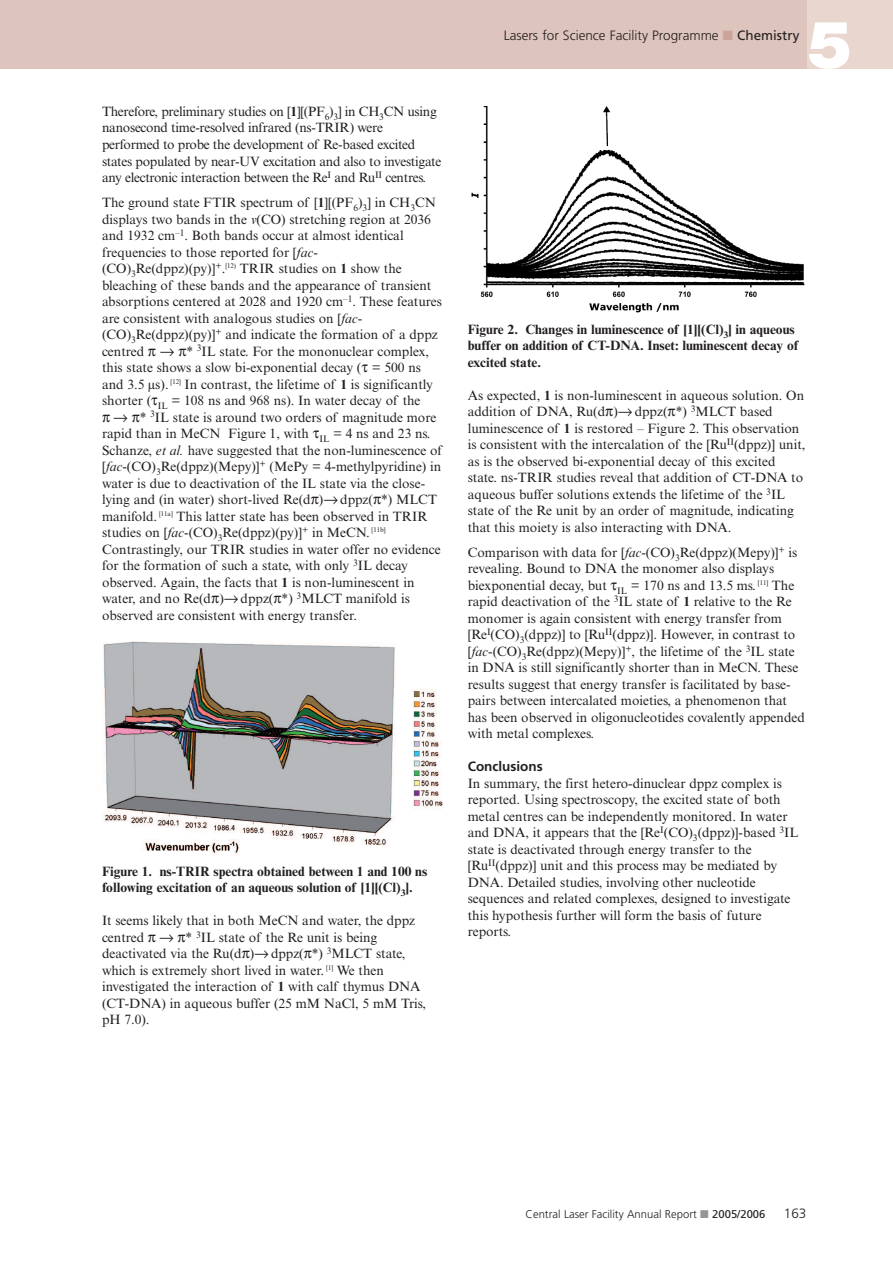
<style>
.page{position:relative;width:893px;height:1263px;background:#fff}
.page>*{position:absolute;margin:0;border:0;box-sizing:border-box;transform-origin:0 0}
.t1{font:900 66px "Helvetica Neue";color:#fff}
.t2{font:13.5px/16.5px "Times NRMT";color:#231f20}
.t3{font:13.5px/16.5px "Times NRMT";letter-spacing:-.02em;color:#231f20}
.t4{font:700 13.5px/16.5px "Times NRMT";color:#231f20}
.t5{font:300 13.5px "Frutiger";color:#231f20}
.t6{font:700 13.5px "Frutiger";color:#231f20}
.t7{font:300 11.25px "Frutiger";color:#231f20}
.s1{font-weight:700}
.s2{font-style:italic}
.s3{color:#cba39a}
.s4{font-weight:400}
.s5{color:#939598}
</style>
<div class="page">
<div style="left:2px;top:0;width:806px;height:68px;background:#ddc4bc"></div>
<div style="left:808px;top:0;width:85px;height:68px;background:#e9d6cf"></div>
<hr style="left:0;top:0;width:1px;height:68px;background:#ddc4bc">
<img style="left:102px;top:641px;width:340px;height:215px">
<img style="left:471px;top:106px;width:334px;height:207px">
<p class="t3" style="left:102px;top:105px;width:341px">Therefore, preliminary studies on [<span class="s1">1</span>][(PF<sub>6</sub>)<sub>3</sub>] in CH<sub>3</sub>CN using nanosecond time-resolved infrared (ns-TRIR) were performed to probe the development of Re-based excited states populated by near-UV excitation and also to investigate any electronic interaction between the Re<sup>I</sup> and Ru<sup>II</sup> centres.</p>
<p class="t2" style="left:102px;top:196px;width:341px">The ground state FTIR spectrum of [<span class="s1">1</span>][(PF<sub>6</sub>)<sub>3</sub>] in CH<sub>3</sub>CN displays two bands in the <span class="s2">v</span>(CO) stretching region at 2036 and 1932 cm<sup>–1</sup>. Both bands occur at almost identical frequencies to those reported for [<span class="s2">fac-</span>(CO)<sub>3</sub>Re(dppz)(py)]<sup>+</sup>.<sup>[12)</sup> TRIR studies on <span class="s1">1</span> show the bleaching of these bands and the appearance of transient absorptions centered at 2028 and 1920 cm<sup>–1</sup>. These features are consistent with analogous studies on [<span class="s2">fac-</span>(CO)<sub>3</sub>Re(dppz)(py)]<sup>+</sup> and indicate the formation of a dppz centred → * <sup>3</sup>IL state. For the mononuclear complex, this state shows a slow bi-exponential decay ( = 500 ns and 3.5 µs). <sup>[12]</sup> In contrast, the lifetime of <span class="s1">1</span> is significantly shorter ( <sub>IL</sub> = 108 ns and 968 ns). In water decay of the</p>
<p class="t2" style="left:102px;top:410px;width:341px;text-indent:11px">→ * <sup>3</sup>IL state is around two orders of magnitude more rapid than in MeCN Figure 1, with <sub>IL</sub> = 4 ns and 23 ns.<br>Schanze, <span class="s2">et al.</span> have suggested that the non-luminescence of [<span class="s2">fac-</span>(CO)<sub>3</sub>Re(dppz)(Mepy)]<sup>+</sup> (MePy = 4-methylpyridine) in water is due to deactivation of the IL state via the close&shy;lying and (in water) short-lived Re(d )→dppz( *) MLCT manifold. <sup>[11a]</sup> This latter state has been observed in TRIR studies on [<span class="s2">fac-</span>(CO)<sub>3</sub>Re(dppz)(py)]<sup>+</sup> in MeCN. <sup>[11b] </sup>Contrastingly, our TRIR studies in water offer no evidence for the formation of such a state, with only <sup>3</sup>IL decay observed. Again, the facts that <span class="s1">1</span> is non-luminescent in water, and no Re(d )→dppz( *) <sup>3</sup>MLCT manifold is observed are consistent with energy transfer.</p>
<p class="t4" style="left:102px;top:864px;width:327px">Figure 1. ns-TRIR spectra obtained between 1 and 100 ns following excitation of an aqueous solution of [1][(Cl)<sub>3</sub>].</p>
<p class="t2" style="left:102px;top:914px;width:325px">It seems likely that in both MeCN and water, the dppz centred → * <sup>3</sup>IL state of the Re unit is being deactivated via the Ru(d )→dppz( *) <sup>3</sup>MLCT state, which is extremely short lived in water. <sup>[1]</sup> We then investigated the interaction of <span class="s1">1</span> with calf thymus DNA (CT-DNA) in aqueous buffer (25 mM NaCl, 5 mM Tris, pH 7.0).</p>
<p class="t5" style="left:504px;top:30px;width:297px">Lasers for Science Facility Programme <span class="s3">■</span> <span class="s4">Chemistry</span></p>
<h1 class="t1" style="left:808px;top:21px;width:46px">5</h1>
<p class="t4" style="left:468px;top:322px;width:332px">Figure 2. Changes in luminescence of [1][(Cl)<sub>3</sub>] in aqueous buffer on addition of CT-DNA. Inset: luminescent decay of excited state.</p>
<p class="t2" style="left:468px;top:388px;width:339px">As expected, <span class="s1">1</span> is non-luminescent in aqueous solution. On addition of DNA, Ru(d )→dppz( *) <sup>3</sup>MLCT based luminescence of <span class="s1">1</span> is restored – Figure 2. This observation is consistent with the intercalation of the [Ru<sup>II</sup>(dppz)] unit, as is the observed bi-exponential decay of this excited state. ns-TRIR studies reveal that addition of CT-DNA to aqueous buffer solutions extends the lifetime of the <sup>3</sup>IL state of the Re unit by an order of magnitude, indicating that this moiety is also interacting with DNA.</p>
<p class="t2" style="left:468px;top:545px;width:339px">Comparison with data for [<span class="s2">fac-</span>(CO)<sub>3</sub>Re(dppz)(Mepy)]<sup>+</sup> is revealing. Bound to DNA the monomer also displays biexponential decay, but <sub>IL</sub> = 170 ns and 13.5 ms. <sup>[11]</sup> The rapid deactivation of the <sup>3</sup>IL state of <span class="s1">1</span> relative to the Re monomer is again consistent with energy transfer from [Re<sup>I</sup>(CO)<sub>3</sub>(dppz)] to [Ru<sup>II</sup>(dppz)]. However, in contrast to [<span class="s2">fac-</span>(CO)<sub>3</sub>Re(dppz)(Mepy)]<sup>+</sup>, the lifetime of the <sup>3</sup>IL state in DNA is still significantly shorter than in MeCN. These results suggest that energy transfer is facilitated by base&shy;pairs between intercalated moieties, a phenomenon that has been observed in oligonucleotides covalently appended with metal complexes.</p>
<p class="t6" style="left:468px;top:761px;width:76px">Conclusions</p>
<p class="t2" style="left:468px;top:776px;width:332px">In summary, the first hetero-dinuclear dppz complex is reported. Using spectroscopy, the excited state of both metal centres can be independently monitored. In water and DNA, it appears that the [Re<sup>I</sup>(CO)<sub>3</sub>(dppz)]-based <sup>3</sup>IL state is deactivated through energy transfer to the [Ru<sup>II</sup>(dppz)] unit and this process may be mediated by DNA. Detailed studies, involving other nucleotide sequences and related complexes, designed to investigate this hypothesis further will form the basis of future reports.</p>
<p class="t7" style="left:526px;top:1210px;width:241px">Central Laser Facility Annual Report <span class="s5">■</span> <span class="s4">2005/2006</span></p>
<p class="t5" style="left:784px;top:1208px;width:24px">163</p>
</div>
